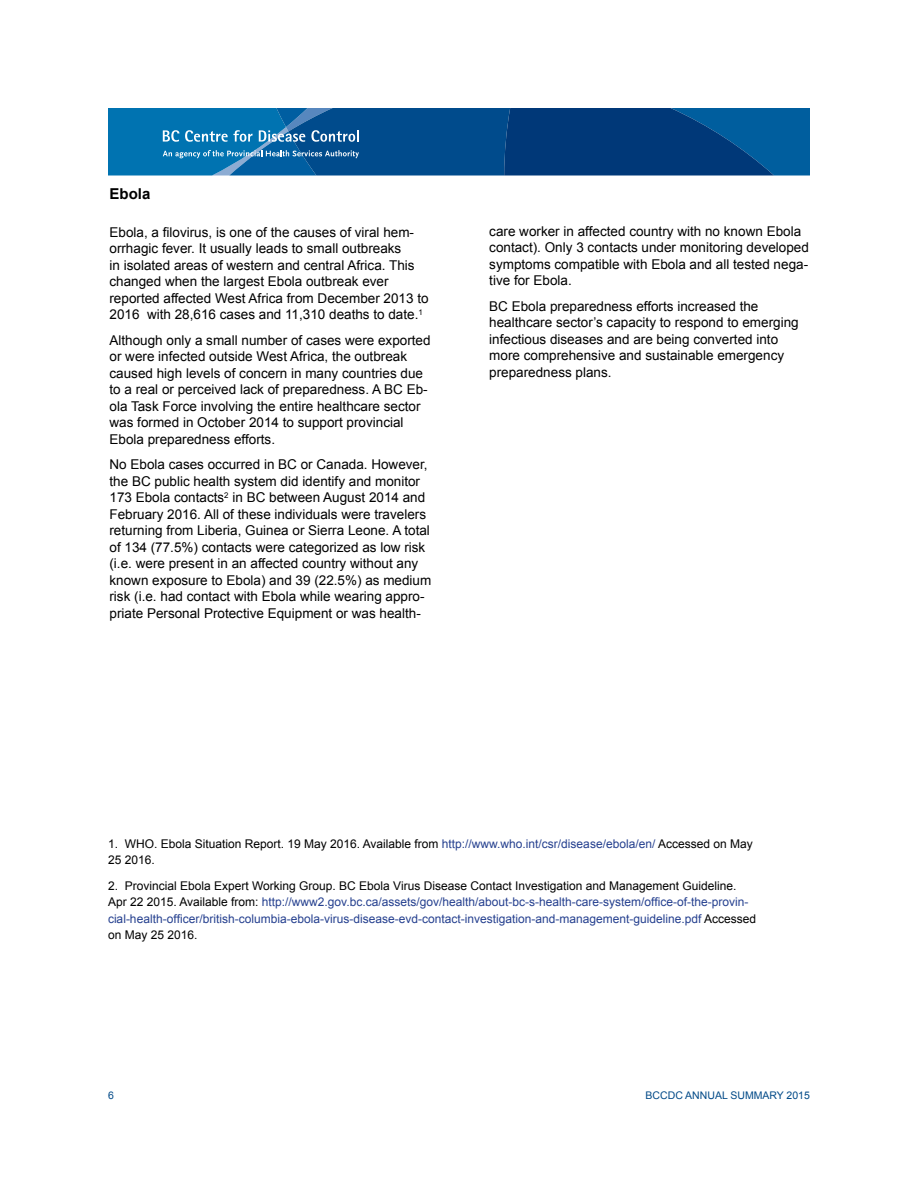
<style>
.page{position:relative;width:918px;height:1188px;background:#fff}
.page>*{position:absolute;margin:0;border:0;box-sizing:border-box;transform-origin:0 0}
.Section_subtitle_1{font:700 15px "Arial";color:#000}
.Body{font:13.5px/16.5px "Arial";color:#000}
.Body-2{font:12px/16.5px "Arial";color:#25408f}
.Body-3{font:12px/16.5px "Arial";color:#000}
.t1{font:10.5px "Arial";color:#004987}
.s1{color:#25408f}
.s2{color:#000}
</style>
<div class="page">
<svg style="left:108px;top:108px;width:702px;height:68px;background:#095794"></svg>
<p class="Section_subtitle_1" style="left:110px;top:184px;width:42px">Ebola</p>
<p class="Body" style="left:110px;top:224px;width:321px">Ebola, a filovirus, is one of the causes of viral hem&shy;orrhagic fever. It usually leads to small outbreaks<br>in isolated areas of western and central Africa. This changed when the largest Ebola outbreak ever reported affected West Africa from December 2013 to 2016 with 28,616 cases and 11,310 deaths to date.<sup>1</sup></p>
<p class="Body" style="left:110px;top:332px;width:323px">Although only a small number of cases were exported or were infected outside West Africa, the outbreak caused high levels of concern in many countries due to a real or perceived lack of preparedness. A BC Eb&shy;ola Task Force involving the entire healthcare sector was formed in October 2014 to support provincial Ebola preparedness efforts.</p>
<p class="Body" style="left:110px;top:457px;width:323px">No Ebola cases occurred in BC or Canada. However, the BC public health system did identify and monitor 173 Ebola contacts<sup>2</sup> in BC between August 2014 and February 2016. All of these individuals were travelers returning from Liberia, Guinea or Sierra Leone. A total of 134 (77.5%) contacts were categorized as low risk (i.e. were present in an affected country without any known exposure to Ebola) and 39 (22.5%) as medium risk (i.e. had contact with Ebola while wearing appro&shy;priate Personal Protective Equipment or was health-</p>
<p class="Body" style="left:489px;top:223px;width:321px">care worker in affected country with no known Ebola contact). Only 3 contacts under monitoring developed symptoms compatible with Ebola and all tested nega&shy;tive for Ebola.</p>
<p class="Body" style="left:489px;top:298px;width:311px">BC Ebola preparedness efforts increased the healthcare sector’s capacity to respond to emerging infectious diseases and are being converted into more comprehensive and sustainable emergency preparedness plans.</p>
<p class="Body-3" style="left:108px;top:836px;width:646px">1. WHO. Ebola Situation Report. 19 May 2016. Available from <span class="s1">http://www.who.int/csr/disease/ebola/en/</span> Accessed on May<br>25 2016.</p>
<p class="Body-2" style="left:108px;top:878px;width:650px"><span class="s2">2. Provincial Ebola Expert Working Group. BC Ebola Virus Disease Contact Investigation and Management Guideline.<br>Apr 22 2015. Available from:</span> http://www2.gov.bc.ca/assets/gov/health/about-bc-s-health-care-system/office-of-the-provin&shy;cial-health-officer/british-columbia-ebola-virus-disease-evd-contact-investigation-and-management-guideline.pdf <span class="s2">Accessed on May 25 2016.</span></p>
<p class="t1" style="left:108px;top:1089px;width:7px">6</p>
<p class="t1" style="left:646px;top:1089px;width:166px">BCCDC ANNUAL SUMMARY 2015</p>
</div>
